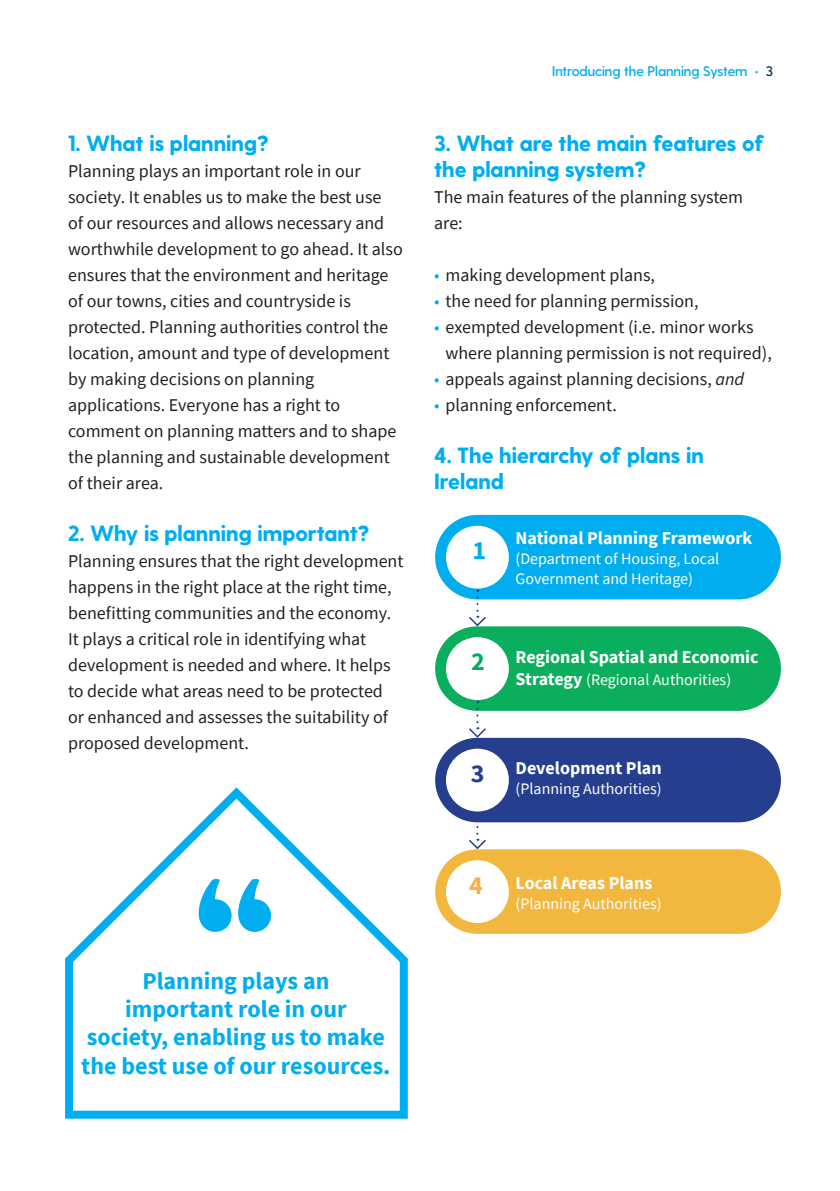
<style>
.page{position:relative;width:840px;height:1191px;background:#fff}
.page>*{position:absolute;margin:0;border:0;box-sizing:border-box;transform-origin:0 0}
.t1{font:700 26px "Source Sans Pro";color:#00aeef}
.t2{font:700 26px "Source Sans Pro";color:#00ac64}
.t3{font:700 26px "Source Sans Pro";color:#253f8e}
.t4{font:700 26px "Source Sans Pro";color:#fbae42}
.t5{font:700 24px/28px "Source Sans Pro";color:#00aeef;text-align:center}
.t6{font:800 22px/26px "Greycliff CF";color:#00aeef}
.t7{font:18px/26px "Source Sans Pro";color:#231f20}
.t8{font:700 18px "Source Sans Pro";color:#fff}
.t9{font:16px/20px "Source Sans Pro";color:#fff}
.t10{font:600 14px "Greycliff CF";color:#00aeef}
.s1{color:#063251}
.s2{color:#00aeef}
.s3{font-style:italic}
.s4{font-weight:700;font-size:18px}
</style>
<div class="page">
<svg style="left:65px;top:787px;width:343px;height:332px"></svg>
<svg style="left:198px;top:879px;width:73px;height:53px"></svg>
<div style="left:435px;top:626px;width:345px;height:85px;background:#0bae5d;border-radius:42px"></div>
<div style="left:445px;top:637px;width:63px;height:63px;background:#fff;border-radius:50%"></div>
<div style="left:435px;top:515px;width:345px;height:84px;background:#00aeef;border-radius:41px"></div>
<div style="left:435px;top:738px;width:345px;height:84px;background:#253f8e;border-radius:42px"></div>
<div style="left:435px;top:849px;width:345px;height:84px;background:#f1b73e;border-radius:42px"></div>
<div style="left:445px;top:526px;width:63px;height:62px;background:#fff;border-radius:50%"></div>
<div style="left:445px;top:748px;width:63px;height:63px;background:#fff;border-radius:50%"></div>
<div style="left:445px;top:860px;width:63px;height:63px;background:#fff;border-radius:50%"></div>
<svg style="left:446px;top:531px;width:62px;height:96px"></svg>
<svg style="left:467px;top:701px;width:20px;height:38px"></svg>
<svg style="left:467px;top:821px;width:20px;height:29px"></svg>
<p class="t6" style="left:68px;top:130px;width:202px">1. What is planning?</p>
<p class="t7" style="left:68px;top:158px;width:336px">Planning plays an important role in our society. It enables us to make the best use<br>of our resources and allows necessary and worthwhile development to go ahead. It also ensures that the environment and heritage of our towns, cities and countryside is protected. Planning authorities control the location, amount and type of development by making decisions on planning applications. Everyone has a right to comment on planning matters and to shape the planning and sustainable development of their area.</p>
<p class="t6" style="left:68px;top:520px;width:302px">2. Why is planning important?</p>
<p class="t7" style="left:68px;top:548px;width:337px">Planning ensures that the right development happens in the right place at the right time, benefitting communities and the economy.<br>It plays a critical role in identifying what development is needed and where. It helps to decide what areas need to be protected<br>or enhanced and assesses the suitability of proposed development.</p>
<p class="t10" style="left:552px;top:63px;width:222px">Introducing the Planning System • <span class="s1">3</span></p>
<p class="t6" style="left:434px;top:130px;width:331px">3. What are the main features of the planning system?</p>
<p class="t7" style="left:434px;top:184px;width:310px">The main features of the planning system are:</p>
<p class="t7" style="left:434px;top:262px;width:222px"><span class="s2">•</span> making development plans,</p>
<p class="t7" style="left:434px;top:288px;width:266px"><span class="s2">•</span> the need for planning permission,</p>
<p class="t7" style="left:445px;top:314px;width:327px;text-indent:-11px"><span class="s2">•</span> exempted development (i.e. minor works where planning permission is not required),</p>
<p class="t7" style="left:434px;top:366px;width:311px"><span class="s2">•</span> appeals against planning decisions, <span class="s3">and</span></p>
<p class="t7" style="left:434px;top:392px;width:184px"><span class="s2">•</span> planning enforcement.</p>
<p class="t6" style="left:434px;top:442px;width:271px">4. The hierarchy of plans in<br>Ireland</p>
<h1 class="t1" style="left:472px;top:532px;width:15px">1</h1>
<h1 class="t2" style="left:471px;top:644px;width:15px">2</h1>
<h1 class="t3" style="left:470px;top:756px;width:15px">3</h1>
<p class="t8" style="left:515px;top:525px;width:238px">National Planning Framework</p>
<p class="t9" style="left:515px;top:548px;width:205px">(Department of Housing, Local<br>Government and Heritage)</p>
<p class="t8" style="left:515px;top:644px;width:244px">Regional Spatial and Economic</p>
<p class="t9" style="left:515px;top:669px;width:217px"><span class="s4">Strategy</span> (Regional Authorities)</p>
<p class="t8" style="left:515px;top:756px;width:147px">Development Plan</p>
<p class="t9" style="left:515px;top:778px;width:147px">(Planning Authorities)</p>
<h2 class="t5" style="left:81px;top:967px;width:310px">Planning plays an<br>important role in our<br>society, enabling us to make the best use of our resources.</h2>
<h1 class="t4" style="left:469px;top:867px;width:15px">4</h1>
<p class="t8" style="left:515px;top:871px;width:138px">Local Areas Plans</p>
<p class="t9" style="left:515px;top:893px;width:147px">(Planning Authorities)</p>
</div>
